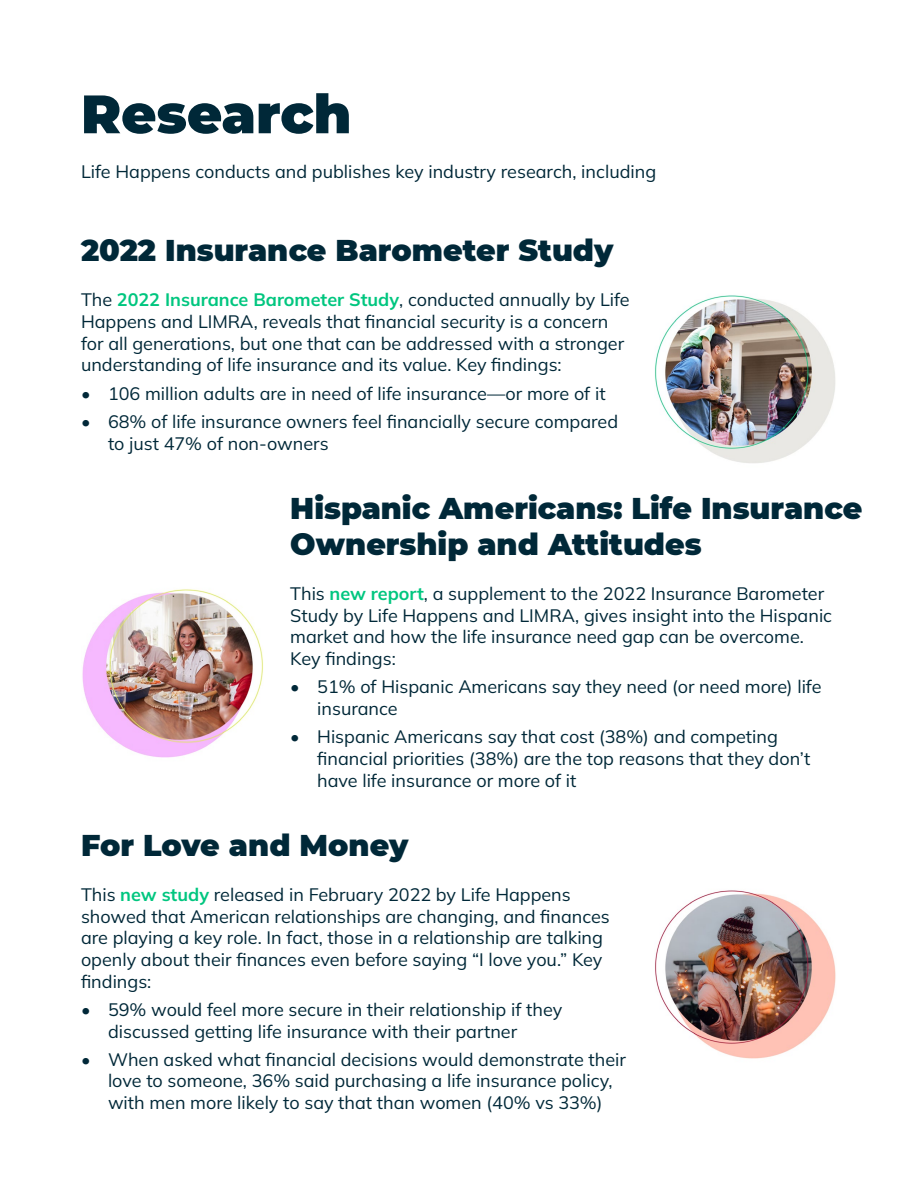
<style>
.page{position:relative;width:918px;height:1188px;background:#fff}
.page>*{position:absolute;margin:0;border:0;box-sizing:border-box;transform-origin:0 0}
.t1{font:900 54px "Montserrat";color:#002838}
.t2{font:900 30px/36px "Montserrat";color:#002838}
.t3{font:18px/21.6px "Mulish";color:#002838}
.s1{font-weight:700;color:#00c67f}
</style>
<div class="page">
<img style="left:655px;top:295px;width:181px;height:168px">
<img style="left:655px;top:890px;width:181px;height:169px">
<img style="left:82px;top:589px;width:181px;height:169px">
<h1 class="t1" style="left:81px;top:74px;width:272px">Research</h1>
<p class="t3" style="left:81px;top:161px;width:577px">Life Happens conducts and publishes key industry research, including</p>
<h2 class="t2" style="left:81px;top:231px;width:534px">2022 Insurance Barometer Study</h2>
<p class="t3" style="left:81px;top:289px;width:550px">The <span class="s1">2022 Insurance Barometer Study</span>, conducted annually by Life Happens and LIMRA, reveals that financial security is a concern for all generations, but one that can be addressed with a stronger understanding of life insurance and its value. Key findings:</p>
<p class="t3" style="left:81px;top:382px;width:526px">• 106 million adults are in need of life insurance—or more of it</p>
<p class="t3" style="left:108px;top:410px;width:512px;text-indent:-27px">• 68% of life insurance owners feel financially secure compared to just 47% of non-owners</p>
<h2 class="t2" style="left:290px;top:489px;width:574px">Hispanic Americans: Life Insurance<br>Ownership and Attitudes</h2>
<p class="t3" style="left:290px;top:583px;width:543px">This <span class="s1">new report</span>, a supplement to the 2022 Insurance Barometer Study by Life Happens and LIMRA, gives insight into the Hispanic market and how the life insurance need gap can be overcome.<br>Key findings:</p>
<p class="t3" style="left:317px;top:676px;width:506px;text-indent:-27px">• 51% of Hispanic Americans say they need (or need more) life insurance</p>
<p class="t3" style="left:317px;top:726px;width:495px;text-indent:-27px">• Hispanic Americans say that cost (38%) and competing financial priorities (38%) are the top reasons that they don’t have life insurance or more of it</p>
<h2 class="t2" style="left:81px;top:826px;width:329px">For Love and Money</h2>
<p class="t3" style="left:81px;top:883px;width:530px">This <span class="s1">new study</span> released in February 2022 by Life Happens showed that American relationships are changing, and finances are playing a key role. In fact, those in a relationship are talking openly about their finances even before saying “I love you.” Key findings:</p>
<p class="t3" style="left:108px;top:998px;width:456px;text-indent:-27px">• 59% would feel more secure in their relationship if they discussed getting life insurance with their partner</p>
<p class="t3" style="left:108px;top:1048px;width:520px;text-indent:-27px">• When asked what financial decisions would demonstrate their love to someone, 36% said purchasing a life insurance policy, with men more likely to say that than women (40% vs 33%)</p>
</div>
